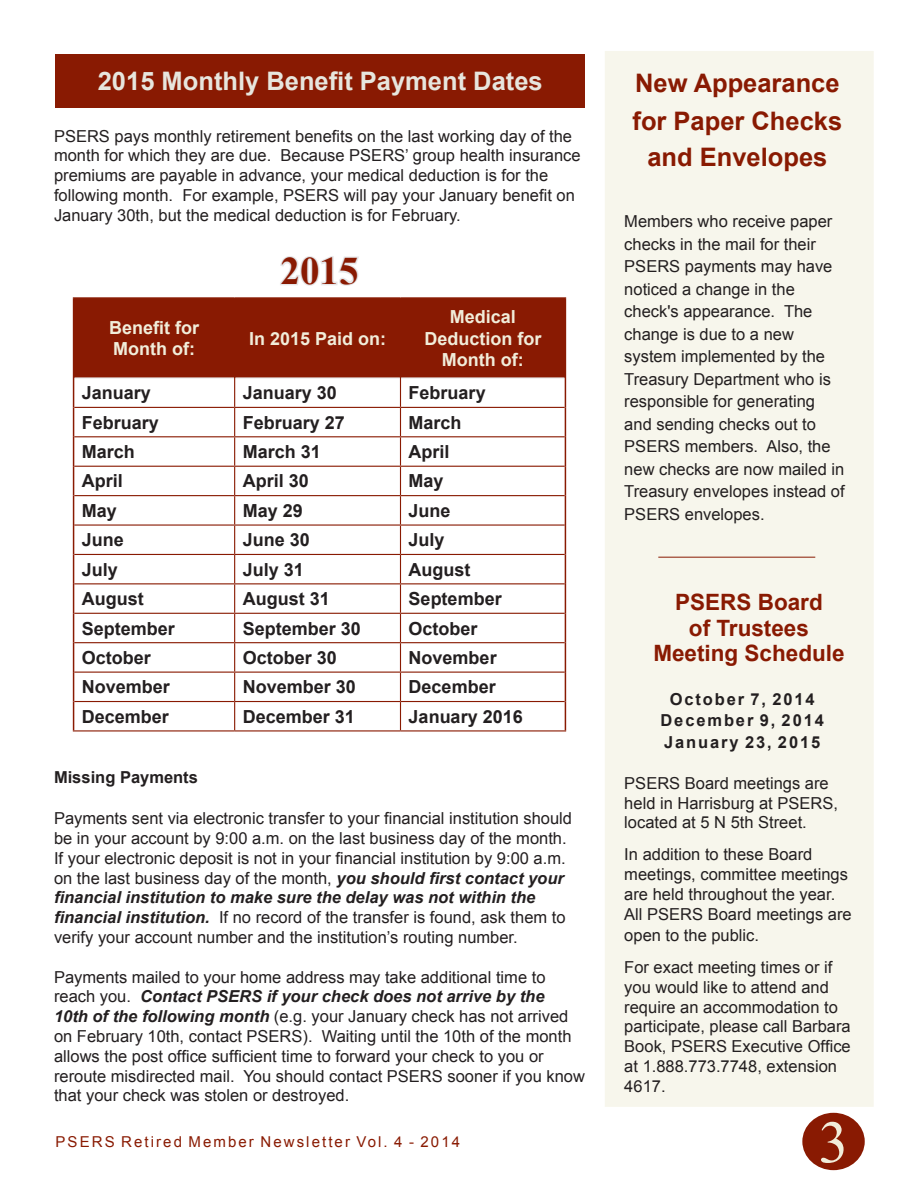
<style>
.page{position:relative;width:918px;height:1188px;background:#fff}
.page>*{position:absolute;margin:0;border:0;box-sizing:border-box;transform-origin:0 0}
.t1{font:60px "Times New Roman";color:#f1edda}
.t2{font:700 39px "Times New Roman";color:#891a02}
.t3{font:700 25.5px/36.8px "Arial";color:#891a02;text-align:center}
.t4{font:700 25.5px "Arial";color:#e7e6de}
.t5{font:700 22.5px/25.5px "Arial";color:#891a02;text-align:center}
.t6{font:700 18px "Arial";color:#231f20}
.t7{font:700 18px/21.6px "Arial";color:#f1edda}
.t8{font:16.5px/19.8px "Arial";color:#231f20}
.t9{font:700 16.5px "Arial";letter-spacing:.115em;color:#231f20}
.t10{font:700 16.5px "Arial";color:#231f20}
.t11{font:15px "Arial";letter-spacing:.14em;color:#891a02}
.s1{font-weight:700;font-style:italic}
</style>
<div class="page">
<div style="left:605px;top:51px;width:269px;height:1056px;background:#f7f6ec"></div>
<div style="left:802px;top:1113px;width:63px;height:57px;background:#891a02;border-radius:50%"></div>
<hr style="left:658px;top:557px;width:157px;height:1px;background:#891a02">
<svg style="left:280px;top:256px;width:79px;height:30px"></svg>
<hr style="left:73px;top:297px;width:162px;height:2px;background:#891a02">
<hr style="left:235px;top:297px;width:165px;height:2px;background:#891a02">
<hr style="left:400px;top:297px;width:166px;height:2px;background:#891a02">
<hr style="left:73px;top:730px;width:162px;height:1px;background:#891a02">
<hr style="left:235px;top:730px;width:165px;height:1px;background:#891a02">
<svg style="left:73px;top:298px;width:493px;height:432px"></svg>
<hr style="left:400px;top:436px;width:165px;height:1px;background:#891a02">
<hr style="left:400px;top:466px;width:165px;height:1px;background:#891a02">
<hr style="left:400px;top:495px;width:165px;height:1px;background:#891a02">
<hr style="left:400px;top:524px;width:165px;height:2px;background:#891a02">
<hr style="left:400px;top:554px;width:165px;height:1px;background:#891a02">
<hr style="left:400px;top:583px;width:165px;height:1px;background:#891a02">
<hr style="left:400px;top:613px;width:165px;height:1px;background:#891a02">
<hr style="left:400px;top:642px;width:165px;height:1px;background:#891a02">
<hr style="left:400px;top:672px;width:165px;height:1px;background:#891a02">
<hr style="left:400px;top:701px;width:165px;height:1px;background:#891a02">
<hr style="left:400px;top:730px;width:166px;height:1px;background:#891a02">
<div style="left:56px;top:54px;width:529px;height:53px;background:#891a02"></div>
<p class="t4" style="left:98px;top:64px;width:446px">2015 Monthly Benefit Payment Dates</p>
<p class="t8" style="left:54px;top:126px;width:528px">PSERS pays monthly retirement benefits on the last working day of the month for which they are due. Because PSERS’ group health insurance premiums are payable in advance, your medical deduction is for the following month. For example, PSERS will pay your January benefit on January 30th, but the medical deduction is for February.</p>
<p class="t2" style="left:280px;top:244px;width:79px">2015</p>
<p class="t7" style="left:109px;top:317px;width:92px">Benefit for<br>Month of:</p>
<p class="t7" style="left:249px;top:328px;width:139px">In 2015 Paid on:</p>
<p class="t7" style="left:424px;top:306px;width:119px;text-align:center">Medical<br>Deduction for<br>Month of:</p>
<p class="t6" style="left:82px;top:381px;width:71px">January</p>
<p class="t6" style="left:243px;top:381px;width:96px">January 30</p>
<p class="t6" style="left:409px;top:381px;width:79px">February</p>
<p class="t6" style="left:82px;top:410px;width:79px">February</p>
<p class="t6" style="left:243px;top:410px;width:104px">February 27</p>
<p class="t6" style="left:409px;top:410px;width:55px">March</p>
<p class="t6" style="left:82px;top:440px;width:55px">March</p>
<p class="t6" style="left:243px;top:440px;width:80px">March 31</p>
<p class="t6" style="left:409px;top:440px;width:43px">April</p>
<p class="t6" style="left:82px;top:469px;width:43px">April</p>
<p class="t6" style="left:243px;top:469px;width:68px">April 30</p>
<p class="t6" style="left:409px;top:469px;width:37px">May</p>
<p class="t6" style="left:82px;top:499px;width:37px">May</p>
<p class="t6" style="left:243px;top:499px;width:62px">May 29</p>
<p class="t6" style="left:409px;top:499px;width:44px">June</p>
<p class="t6" style="left:82px;top:528px;width:44px">June</p>
<p class="t6" style="left:243px;top:528px;width:69px">June 30</p>
<p class="t6" style="left:409px;top:528px;width:38px">July</p>
<p class="t6" style="left:82px;top:557px;width:38px">July</p>
<p class="t6" style="left:243px;top:557px;width:63px">July 31</p>
<p class="t6" style="left:409px;top:557px;width:63px">August</p>
<p class="t6" style="left:82px;top:587px;width:63px">August</p>
<p class="t6" style="left:243px;top:587px;width:89px">August 31</p>
<p class="t6" style="left:409px;top:587px;width:95px">September</p>
<p class="t6" style="left:82px;top:616px;width:95px">September</p>
<p class="t6" style="left:243px;top:616px;width:120px">September 30</p>
<p class="t6" style="left:409px;top:616px;width:71px">October</p>
<p class="t6" style="left:82px;top:646px;width:71px">October</p>
<p class="t6" style="left:243px;top:646px;width:96px">October 30</p>
<p class="t6" style="left:409px;top:646px;width:90px">November</p>
<p class="t6" style="left:82px;top:675px;width:90px">November</p>
<p class="t6" style="left:243px;top:675px;width:115px">November 30</p>
<p class="t6" style="left:409px;top:675px;width:89px">December</p>
<p class="t6" style="left:82px;top:704px;width:89px">December</p>
<p class="t6" style="left:243px;top:704px;width:114px">December 31</p>
<p class="t6" style="left:409px;top:704px;width:116px">January 2016</p>
<p class="t10" style="left:54px;top:766px;width:145px">Missing Payments</p>
<p class="t8" style="left:54px;top:809px;width:520px">Payments sent via electronic transfer to your financial institution should be in your account by 9:00 a.m. on the last business day of the month.<br>If your electronic deposit is not in your financial institution by 9:00 a.m. on the last business day of the month, <span class="s1">you should first contact your financial institution to make sure the delay was not within the financial institution.</span> If no record of the transfer is found, ask them to verify your account number and the institution’s routing number.</p>
<p class="t8" style="left:54px;top:967px;width:532px">Payments mailed to your home address may take additional time to reach you. <span class="s1">Contact PSERS if your check does not arrive by the<br>10th of the following month</span> (e.g. your January check has not arrived on February 10th, contact PSERS). Waiting until the 10th of the month allows the post office sufficient time to forward your check to you or reroute misdirected mail. You should contact PSERS sooner if you know that your check was stolen or destroyed.</p>
<p class="t11" style="left:56px;top:1132px;width:406px">PSERS Retired Member Newsletter Vol. 4 - 2014</p>
<p class="t3" style="left:633px;top:66px;width:211px">New Appearance for Paper Checks and Envelopes</p>
<p class="t8" style="left:624px;top:210px;width:222px;line-height:22.5px">Members who receive paper checks in the mail for their<br>PSERS payments may have noticed a change in the check's appearance. The change is due to a new system implemented by the<br>Treasury Department who is responsible for generating and sending checks out to<br>PSERS members. Also, the new checks are now mailed in<br>Treasury envelopes instead of<br>PSERS envelopes.</p>
<p class="t5" style="left:675px;top:590px;width:149px">PSERS Board of Trustees</p>
<p class="t5" style="left:653px;top:641px;width:193px">Meeting Schedule</p>
<p class="t9" style="left:670px;top:688px;width:147px">October 7, 2014</p>
<p class="t9" style="left:661px;top:709px;width:165px">December 9, 2014</p>
<p class="t9" style="left:664px;top:731px;width:158px">January 23, 2015</p>
<p class="t8" style="left:624px;top:773px;width:215px">PSERS Board meetings are held in Harrisburg at PSERS, located at 5 N 5th Street.</p>
<p class="t8" style="left:624px;top:845px;width:229px">In addition to these Board meetings, committee meetings are held throughout the year.<br>All PSERS Board meetings are</p>
<p class="t8" style="left:624px;top:926px;width:136px">open to the public.</p>
<p class="t8" style="left:624px;top:958px;width:228px">For exact meeting times or if you would like to attend and require an accommodation to participate, please call Barbara<br>Book, PSERS Executive Office at 1.888.773.7748, extension<br>4617.</p>
<p class="t1" style="left:819px;top:1102px;width:31px">3</p>
</div>
